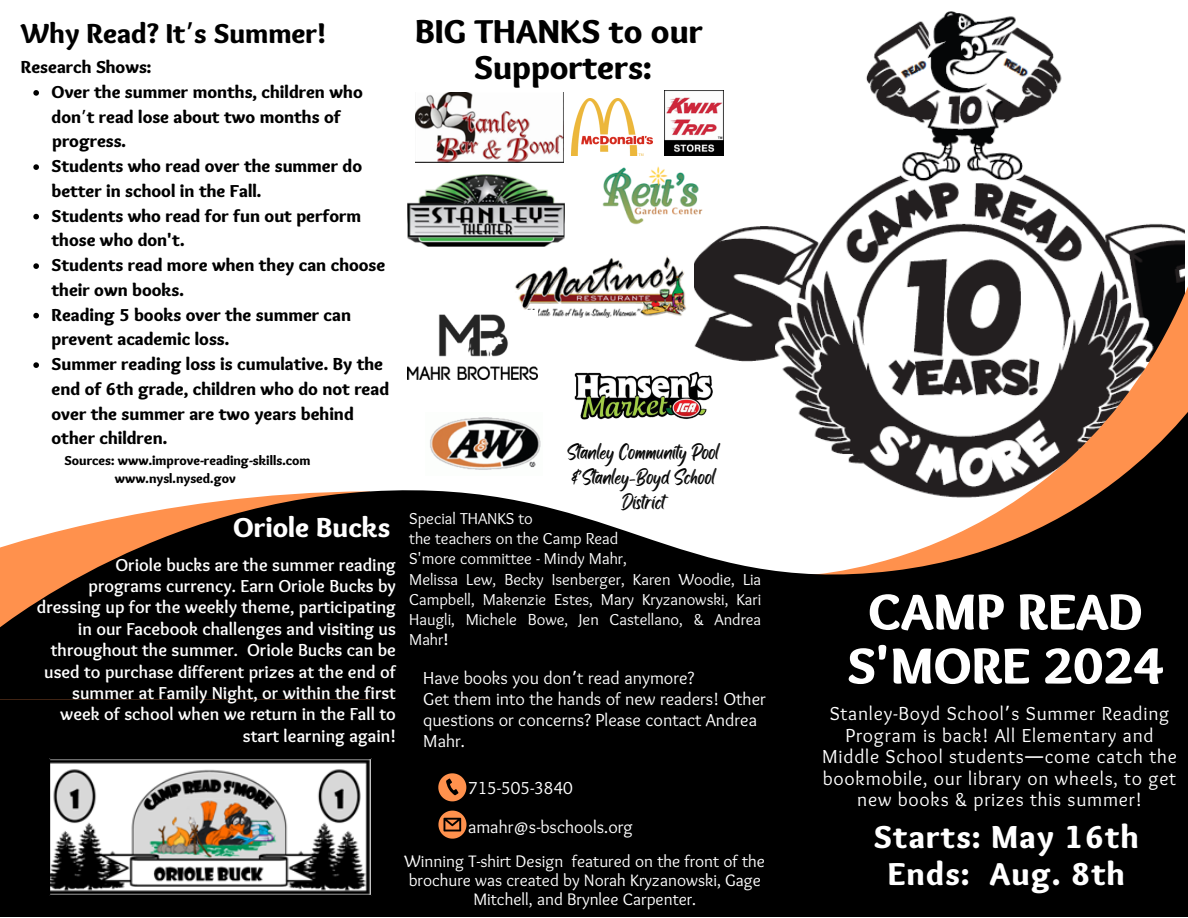
<style>
.page{position:relative;width:1188px;height:918px;background:#fff}
.page>*{position:absolute;margin:0;border:0;box-sizing:border-box;transform-origin:0 0}
.t1{font:900 52.5px/54px "Sukar";color:#fff;text-align:center}
.t2{font:900 34.5px/36px "Sukar";color:#000;text-align:center}
.t3{font:900 33px/37.2px "Sukar";letter-spacing:.04em;color:#fff;text-align:center}
.t4{font:900 28.5px "Sukar";color:#000}
.t5{font:900 28.5px "Sukar";color:#fff}
.t6{font:19.65px/24.8px "Black Bones";color:#000;text-align:center}
.t7{font:19.5px/21.3px "Sukar";letter-spacing:.04em;color:#fff;text-align:center}
.t8{font:900 18px/24.8px "Sukar";color:#000}
.t9{font:700 18px/21.3px "Sukar";color:#fff;text-align:right}
.t10{font:18px/21.1px "Sukar";color:#fff}
.t11{font:17.25px/19.2px "Sukar";color:#fff;text-align:center}
.t12{font:16.5px/20.2px "Sukar";color:#fff}
.t13{font:900 13.5px "Sukar";color:#000}
.s1{font-family:"Noto Sans Gurmukhi";font-weight:400}
.s2{font-weight:700}
.s3{font-family:"Noto Sans Gurmukhi"}
</style>
<div class="page">
<div style="left:0;top:576px;width:1188px;height:341px;background:#000"></div>
<svg style="left:438px;top:773px;width:28px;height:28px"></svg>
<svg style="left:438px;top:811px;width:28px;height:28px"></svg>
<img style="left:50px;top:759px;width:321px;height:136px">
<img style="left:415px;top:93px;width:149px;height:69px">
<img style="left:694px;top:11px;width:399px;height:369px">
<svg style="left:804px;top:223px;width:384px;height:157px"></svg>
<svg style="left:0;top:380px;width:1188px;height:320px;fill:#000"></svg>
<img style="left:425px;top:412px;width:117px;height:63px">
<img style="left:602px;top:162px;width:109px;height:67px">
<img style="left:515px;top:256px;width:172px;height:62px">
<img style="left:408px;top:311px;width:129px;height:68px">
<img style="left:665px;top:90px;width:58px;height:66px">
<img style="left:408px;top:175px;width:156px;height:72px">
<img style="left:571px;top:370px;width:143px;height:52px">
<img style="left:571px;top:98px;width:81px;height:58px">
<svg style="left:33px;top:90px;width:6px;height:6px"></svg>
<svg style="left:33px;top:164px;width:6px;height:6px"></svg>
<svg style="left:33px;top:214px;width:6px;height:5px"></svg>
<svg style="left:33px;top:263px;width:6px;height:6px"></svg>
<svg style="left:33px;top:313px;width:6px;height:5px"></svg>
<svg style="left:33px;top:362px;width:6px;height:6px"></svg>
<p class="t4" style="left:21px;top:17px;width:307px">Why Read? It<span class="s1">’</span>s Summer!</p>
<p class="t8" style="left:21px;top:57px;width:132px">Research Shows:</p>
<p class="t8" style="left:52px;top:81px;width:313px">Over the summer months, children who don<span class="s1">’</span>t read lose about two months of</p>
<p class="t8" style="left:52px;top:131px;width:75px">progress.</p>
<p class="t8" style="left:52px;top:156px;width:312px">Students who read over the summer do better in school in the Fall.</p>
<p class="t8" style="left:52px;top:205px;width:311px">Students who read for fun out perform those who don't.</p>
<p class="t8" style="left:52px;top:255px;width:335px">Students read more when they can choose their own books.</p>
<p class="t8" style="left:52px;top:304px;width:301px">Reading 5 books over the summer can prevent academic loss.</p>
<p class="t8" style="left:52px;top:354px;width:339px">Summer reading loss is cumulative. By the end of 6th grade, children who do not read over the summer are two years behind other children.</p>
<p class="t13" style="left:65px;top:452px;width:247px">Sources: www.improve-reading-skills.com</p>
<p class="t13" style="left:115px;top:470px;width:123px">www.nysl.nysed.gov</p>
<h6 class="t5" style="left:233px;top:511px;width:159px">Oriole Bucks</h6>
<h3 class="t9" style="left:37px;top:556px;width:361px">Oriole bucks are the summer reading<br>programs currency. Earn Oriole Bucks by dressing up for the weekly theme, participating in our Facebook challenges and visiting us throughout the summer. Oriole Bucks can be used to purchase different prizes at the end of summer at Family Night, or within the first week of school when we return in the Fall to start learning again!</h3>
<p class="t2" style="left:415px;top:17px;width:289px">BIG THANKS to our<br>Supporters:</p>
<p class="t6" style="left:567px;top:440px;width:153px">Stanley Community Pool &amp;Stanley-Boyd School<br>District</p>
<p class="t12" style="left:409px;top:509px;width:354px">Special THANKS to<br>the teachers on the Camp Read<br>S'more committee - Mindy Mahr,<br>Melissa Lew, Becky Isenberger, Karen Woodie, Lia<br>Campbell, Makenzie Estes, Mary Kryzanowski, Kari<br>Haugli, Michele Bowe, Jen Castellano, &amp; Andrea<br>Mahr<span class="s2">!</span></p>
<p class="t1" style="left:847px;top:590px;width:318px">CAMP READ<br>S'MORE 2024</p>
<p class="t7" style="left:822px;top:705px;width:356px">Stanley-Boyd School<span class="s3">’</span>s Summer Reading Program is back! All Elementary and Middle School students<span class="s3">—</span>come catch the bookmobile, our library on wheels, to get new books &amp; prizes this summer!</p>
<h4 class="t10" style="left:423px;top:668px;width:344px">Have books you don<span class="s3">’</span>t read anymore?<br>Get them into the hands of new readers! Other questions or concerns? Please contact Andrea<br>Mahr.</h4>
<p class="t10" style="left:468px;top:779px;width:106px">715-505-3840</p>
<h5 class="t10" style="left:468px;top:818px;width:166px">amahr@s-bschools.org</h5>
<h5 class="t3" style="left:874px;top:821px;width:266px">Starts: May 16th<br>Ends: Aug. 8th</h5>
<h5 class="t11" style="left:405px;top:853px;width:362px">Winning T-shirt Design featured on the front of the brochure was created by Norah Kryzanowski, Gage<br>Mitchell, and Brynlee Carpenter.</h5>
</div>
